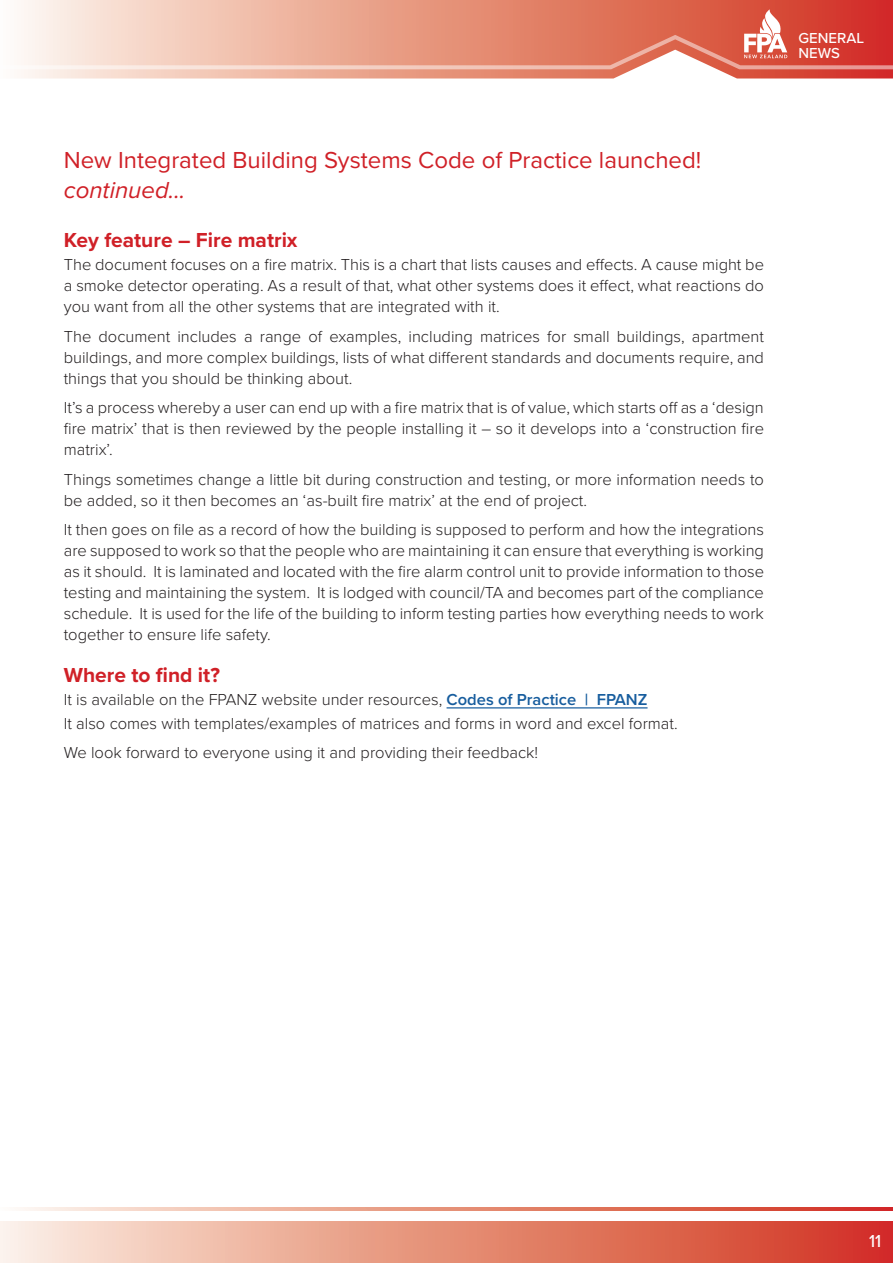
<style>
.page{position:relative;width:893px;height:1263px;background:#fff}
.page>*{position:absolute;margin:0;border:0;box-sizing:border-box;transform-origin:0 0}
.t1{font:24px "Proxima Nova";color:#d02027}
.t2{font:italic 24px "Proxima Nova";color:#d02027}
.t3{font:700 21px "Proxima Nova";color:#d02027}
.t4{font:500 18px "Proxima Nova Cond";color:#fff}
.t5{font:300 16.5px/21px "Proxima Nova";color:#231f20;text-align:justify}
.t6{font:500 15px/15px "Proxima Nova";color:#fff}
.s1{font-weight:600;color:#175d9e}
</style>
<div class="page">
<div style="left:0;top:1221px;width:893px;height:42px;background:linear-gradient(to right,#fbefdd,#d1301b)"></div>
<svg style="left:20px;top:1207px;width:873px;height:4px;background:#e6907d"></svg>
<svg style="left:21px;top:0;width:872px;height:9px;background:#e6907d"></svg>
<svg style="left:21px;top:69px;width:872px;height:10px;background:#eba99a"></svg>
<svg style="left:21px;top:9px;width:872px;height:60px;background:#e89987"></svg>
<hr style="left:447px;top:707px;width:201px;height:1px;background:#175d9e">
<p class="t6" style="left:799px;top:30px;width:67px">GENERAL<br>NEWS</p>
<h1 class="t1" style="left:64px;top:142px;width:639px">New Integrated Building Systems Code of Practice launched!</h1>
<h1 class="t2" style="left:64px;top:172px;width:123px">continued...</h1>
<p class="t3" style="left:64px;top:224px;width:235px">Key feature – Fire matrix</p>
<p class="t5" style="left:64px;top:253px;width:702px">The document focuses on a fire matrix. This is a chart that lists causes and effects. A cause might be a smoke detector operating. As a result of that, what other systems does it effect, what reactions do you want from all the other systems that are integrated with it.</p>
<p class="t5" style="left:64px;top:325px;width:702px">The document includes a range of examples, including matrices for small buildings, apartment buildings, and more complex buildings, lists of what different standards and documents require, and things that you should be thinking about.</p>
<p class="t5" style="left:64px;top:396px;width:702px">It’s a process whereby a user can end up with a fire matrix that is of value, which starts off as a ‘design fire matrix’ that is then reviewed by the people installing it – so it develops into a ‘construction fire matrix’.</p>
<p class="t5" style="left:64px;top:468px;width:702px">Things sometimes change a little bit during construction and testing, or more information needs to be added, so it then becomes an ‘as-built fire matrix’ at the end of project.</p>
<p class="t5" style="left:64px;top:518px;width:702px">It then goes on file as a record of how the building is supposed to perform and how the integrations are supposed to work so that the people who are maintaining it can ensure that everything is working as it should. It is laminated and located with the fire alarm control unit to provide information to those testing and maintaining the system. It is lodged with council/TA and becomes part of the compliance schedule. It is used for the life of the building to inform testing parties how everything needs to work together to ensure life safety.</p>
<p class="t3" style="left:64px;top:660px;width:158px">Where to find it?</p>
<p class="t5" style="left:64px;top:687px;width:615px;line-height:23.1px">It is available on the FPANZ website under resources, <span class="s1">Codes of Practice | FPANZ<br></span>It also comes with templates/examples of matrices and forms in word and excel format.</p>
<p class="t5" style="left:64px;top:741px;width:476px">We look forward to everyone using it and providing their feedback!</p>
<p class="t4" style="left:869px;top:1227px;width:14px">11</p>
</div>
